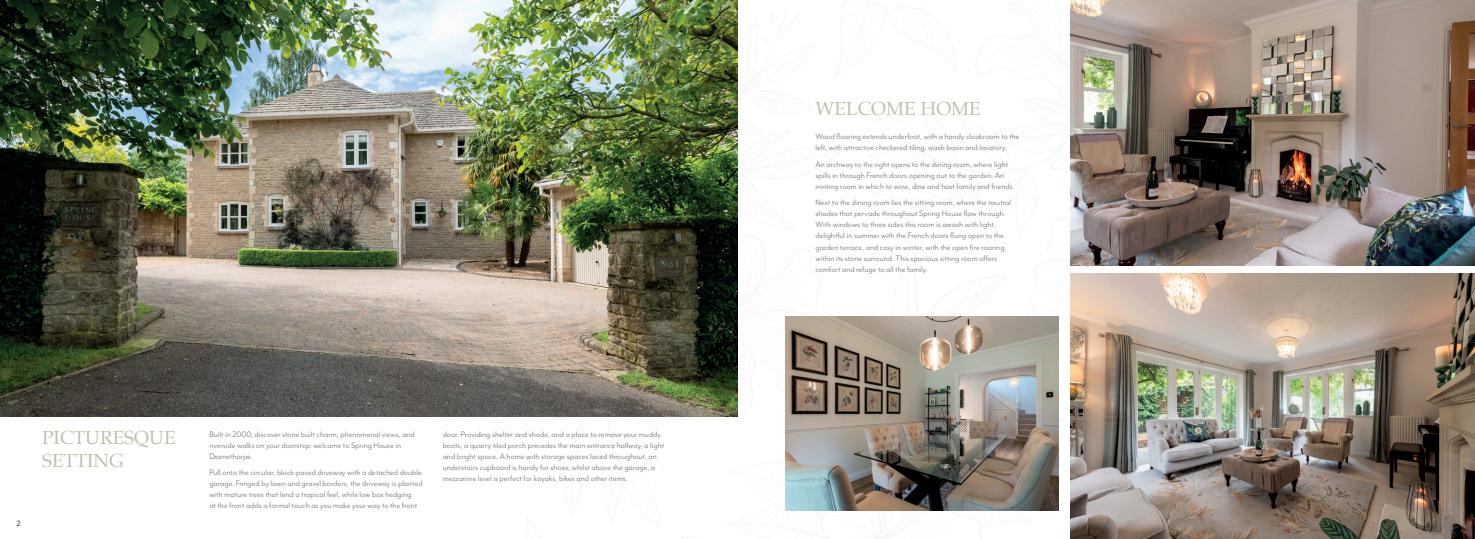
<style>
.page{position:relative;width:1475px;height:539px;background:#fff}
.page>*{position:absolute;margin:0;border:0;box-sizing:border-box;transform-origin:0 0}
.t1{font:19px/22.8px "Palatino";color:#bec1ac}
.t2{font:9.2px/11px "Mr Eaves Mod OT";color:#6c6d70}
.t3{font:700 9px "Mr Eaves Mod OT";color:#6c6d70}
</style>
<div class="page">
<img style="left:0;top:0;width:737px;height:416px">
<img style="left:1070px;top:0;width:404px;height:266px">
<img style="left:1070px;top:273px;width:404px;height:266px">
<img style="left:785px;top:316px;width:272px;height:194px">
<p class="t3" style="left:16px;top:518px;width:6px">2</p>
<h1 class="t1" style="left:42px;top:426px;width:135px">PICTURESQUE<br>SETTING</h1>
<p class="t2" style="left:209px;top:428px;width:207px">Built in 2000, discover stone built charm, phenomenal views, and riverside walks on your doorstep: welcome to Spring House in<br>Deenethorpe.</p>
<p class="t2" style="left:209px;top:467px;width:215px">Pull onto the circular, block-paved driveway with a detached double garage. Fringed by lawn and gravel borders, the driveway is planted with mature trees that lend a tropical feel, while low box hedging<br>at the front adds a formal touch as you make your way to the front</p>
<p class="t2" style="left:442px;top:428px;width:223px">door. Providing shelter and shade, and a place to remove your muddy boots, a quarry tiled porch precedes the main entrance hallway, a light and bright space. A home with storage spaces laced throughout, an understairs cupboard is handy for shoes, whilst above the garage, a mezzanine level is perfect for kayaks, bikes and other items.</p>
<h1 class="t1" style="left:815px;top:97px;width:167px">WELCOME HOME</h1>
<p class="t2" style="left:815px;top:131px;width:205px">Wood flooring extends underfoot, with a handy cloakroom to the left, with attractive checkered tiling, wash basin and lavatory.</p>
<p class="t2" style="left:815px;top:158px;width:201px">An archway to the right opens to the dining room, where light spills in through French doors opening out to the garden. An inviting room in which to wine, dine and host family and friends.</p>
<p class="t2" style="left:815px;top:197px;width:197px">Next to the dining room lies the sitting room, where the neutral shades that pervade throughout Spring House flow through.<br>With windows to three sides this room is awash with light, delightful in summer with the French doors flung open to the garden terrace, and cosy in winter, with the open fire roaring within its stone surround. This spacious sitting room offers comfort and refuge to all the family.</p>
</div>
